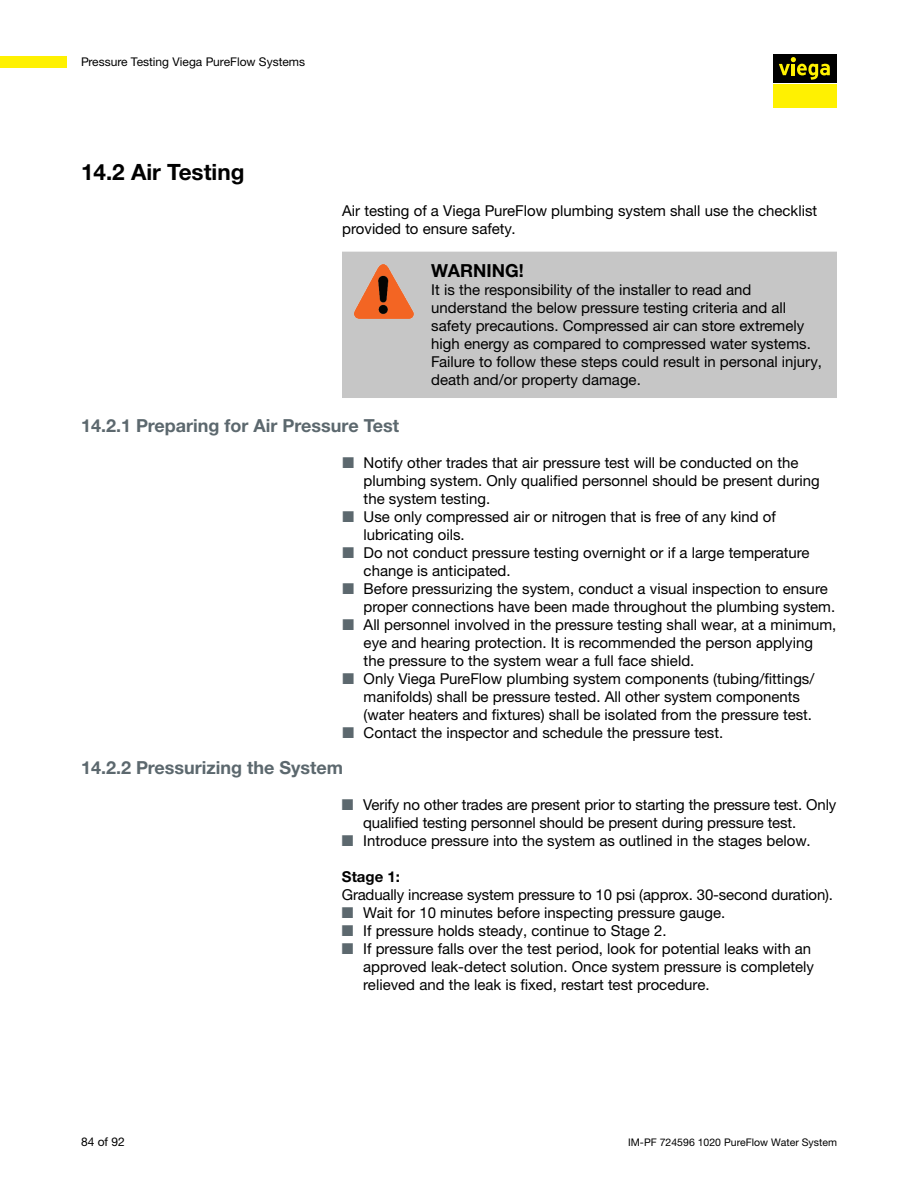
<style>
.page{position:relative;width:918px;height:1188px;background:#fff}
.page>*{position:absolute;margin:0;border:0;box-sizing:border-box;transform-origin:0 0}
.t1{font:22.5px "M Ying Hei PR Cfor Viega W7";color:#000}
.t2{font:18px "M Ying Hei PR Cfor Viega W7";color:#5c686e}
.t3{font:18px "M Ying Hei PR Cfor Viega W7";color:#000}
.t4{font:15px/18px "M Ying Hei PR Cfor Viega W4";color:#000}
.t5{font:15px "M Ying Hei PR Cfor Viega W7";color:#000}
.t6{font:12px "M Ying Hei PR Cfor Viega W4";color:#000}
.t7{font:10.5px "M Ying Hei PR Cfor Viega W4";color:#000}
.s1{color:#5c686e}
</style>
<div class="page">
<div style="left:0;top:56px;width:67px;height:11px;background:#fff101"></div>
<div style="left:773px;top:85px;width:64px;height:23px;background:#fff101"></div>
<div style="left:773px;top:54px;width:64px;height:28px;background:#000"></div>
<svg style="left:779px;top:57px;width:51px;height:23px"></svg>
<div style="left:342px;top:252px;width:495px;height:146px;background:#c6c6c6"></div>
<img style="left:355px;top:264px;width:59px;height:54px">
<p class="t6" style="left:81px;top:54px;width:226px">Pressure Testing Viega PureFlow Systems</p>
<h1 class="t1" style="left:81px;top:158px;width:165px">14.2 Air Testing</h1>
<p class="t4" style="left:342px;top:202px;width:477px">Air testing of a Viega PureFlow plumbing system shall use the checklist provided to ensure safety.</p>
<p class="t3" style="left:431px;top:260px;width:94px">WARNING!</p>
<p class="t4" style="left:431px;top:281px;width:392px">It is the responsibility of the installer to read and understand the below pressure testing criteria and all safety precautions. Compressed air can store extremely high energy as compared to compressed water systems.<br>Failure to follow these steps could result in personal injury, death and/or property damage.</p>
<p class="t2" style="left:81px;top:414px;width:320px">14.2.1 Preparing for Air Pressure Test</p>
<p class="t4" style="left:364px;top:454px;width:458px;text-indent:-21px"><span class="s1">■</span> Notify other trades that air pressure test will be conducted on the plumbing system. Only qualified personnel should be present during the system testing.</p>
<p class="t4" style="left:364px;top:508px;width:414px;text-indent:-21px"><span class="s1">■</span> Use only compressed air or nitrogen that is free of any kind of lubricating oils.</p>
<p class="t4" style="left:364px;top:544px;width:448px;text-indent:-21px"><span class="s1">■</span> Do not conduct pressure testing overnight or if a large temperature change is anticipated.</p>
<p class="t4" style="left:364px;top:580px;width:473px;text-indent:-21px"><span class="s1">■</span> Before pressurizing the system, conduct a visual inspection to ensure proper connections have been made throughout the plumbing system.</p>
<p class="t4" style="left:364px;top:616px;width:474px;text-indent:-21px"><span class="s1">■</span> All personnel involved in the pressure testing shall wear, at a minimum, eye and hearing protection. It is recommended the person applying the pressure to the system wear a full face shield.</p>
<p class="t4" style="left:364px;top:670px;width:452px;text-indent:-21px"><span class="s1">■</span> Only Viega PureFlow plumbing system components (tubing/fittings/ manifolds) shall be pressure tested. All other system components (water heaters and fixtures) shall be isolated from the pressure test.</p>
<p class="t4" style="left:342px;top:724px;width:382px"><span class="s1">■</span> Contact the inspector and schedule the pressure test.</p>
<p class="t2" style="left:81px;top:756px;width:264px">14.2.2 Pressurizing the System</p>
<p class="t4" style="left:363px;top:796px;width:475px;text-indent:-21px"><span class="s1">■</span> Verify no other trades are present prior to starting the pressure test. Only qualified testing personnel should be present during pressure test.</p>
<p class="t4" style="left:342px;top:832px;width:470px"><span class="s1">■</span> Introduce pressure into the system as outlined in the stages below.</p>
<p class="t5" style="left:342px;top:867px;width:60px">Stage 1:</p>
<p class="t4" style="left:342px;top:886px;width:493px">Gradually increase system pressure to 10 psi (approx. 30-second duration).</p>
<p class="t4" style="left:342px;top:904px;width:385px"><span class="s1">■</span> Wait for 10 minutes before inspecting pressure gauge.</p>
<p class="t4" style="left:342px;top:922px;width:326px"><span class="s1">■</span> If pressure holds steady, continue to Stage 2.</p>
<p class="t4" style="left:363px;top:940px;width:452px;text-indent:-21px"><span class="s1">■</span> If pressure falls over the test period, look for potential leaks with an approved leak-detect solution. Once system pressure is completely relieved and the leak is fixed, restart test procedure.</p>
<p class="t6" style="left:81px;top:1135px;width:45px">84 of 92</p>
<p class="t7" style="left:628px;top:1136px;width:210px">IM-PF 724596 1020 PureFlow Water System</p>
</div>
